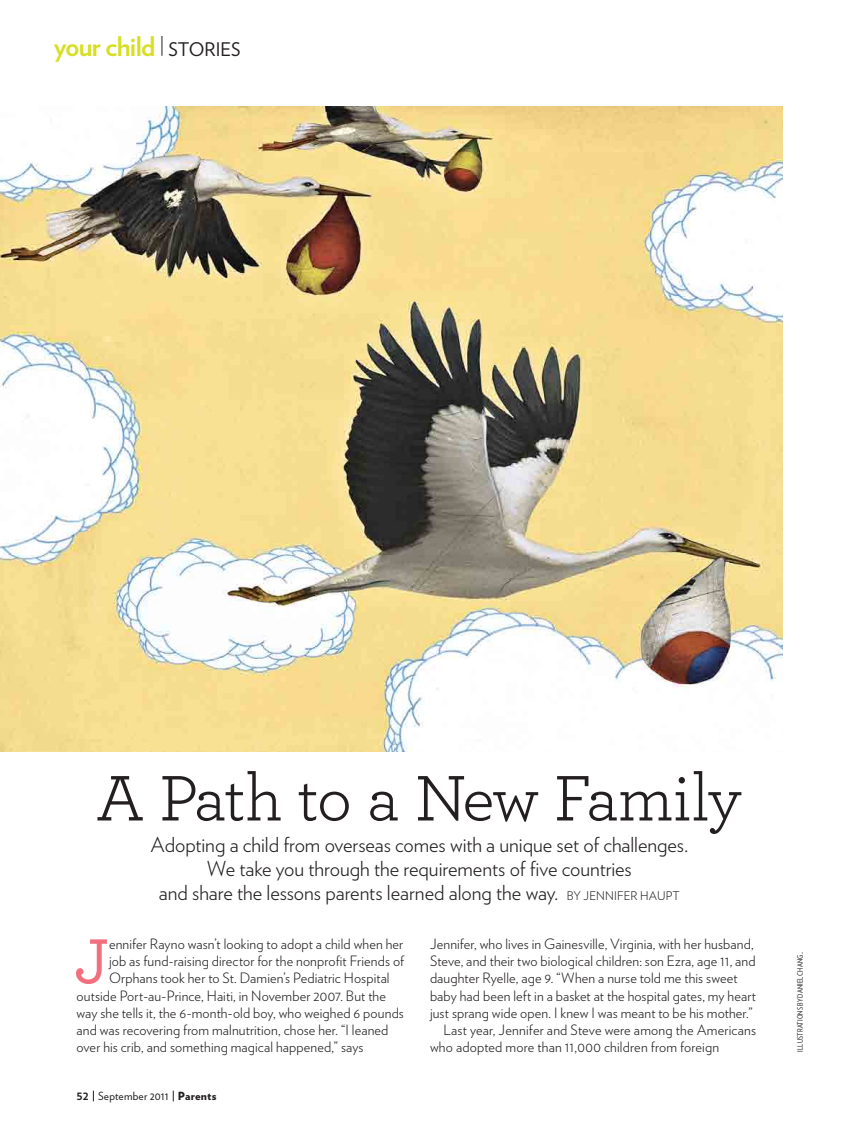
<style>
.page{position:relative;width:851px;height:1134px;background:#fff}
.page>*{position:absolute;margin:0;border:0;box-sizing:border-box;transform-origin:0 0}
.t1{font:67.5px "Archer";letter-spacing:-.03em;color:#231f20}
.t2{font:500 66.75px "Archer";color:#f1707f}
.t3{font:700 27px "Verlag";letter-spacing:-.025em;color:#d6df21}
.t4{font:300 20.7px/24px "Verlag";letter-spacing:-.005em;color:#231f20;text-align:center}
.t5{font:300 14.25px "Verlag";letter-spacing:.01em;color:#231f20}
.t6{font:11.25px "Verlag";letter-spacing:.02em;color:#231f20}
.t7{font:7.5px "Verlag Condensed";letter-spacing:.02em;color:#231f20}
.s1{font-weight:400;font-size:18.75px;color:#231f20}
.s2{font-size:12px}
.s3{font-weight:700;font-size:12.75px}
.s4{font-weight:900}
</style>
<div class="page">
<img style="left:0;top:106px;width:782px;height:646px">
<svg style="left:162px;top:36px;width:1px;height:20px"></svg>
<h3 class="t3" style="left:54px;top:25px;width:188px">your child <span class="s1">STORIES</span></h3>
<h1 class="t1" style="left:96px;top:752px;width:647px">A Path to a New Family</h1>
<h3 class="t4" style="left:151px;top:832px;width:539px">Adopting a child from overseas comes with a unique set of challenges.<br>We take you through the requirements of five countries<br>and share the lessons parents learned along the way. <span class="s2">BY JENNIFER HAUPT</span></h3>
<h2 class="t2" style="left:74px;top:913px;width:37px">J</h2>
<p class="t5" style="left:109px;top:933px;width:296px">ennifer Rayno wasn’t looking to adopt a child when her</p>
<p class="t5" style="left:109px;top:950px;width:296px">job as fund-raising director for the nonprofit Friends of</p>
<p class="t5" style="left:109px;top:968px;width:282px">Orphans took her to St. Damien’s Pediatric Hospital</p>
<p class="t5" style="left:77px;top:985px;width:311px">outside Port-au-Prince, Haiti, in November 2007. But the</p>
<p class="t5" style="left:77px;top:1002px;width:329px">way she tells it, the 6-month-old boy, who weighed 6 pounds</p>
<p class="t5" style="left:77px;top:1019px;width:313px">and was recovering from malnutrition, chose her. “I leaned</p>
<p class="t5" style="left:77px;top:1037px;width:288px">over his crib, and something magical happened,” says</p>
<p class="t6" style="left:76px;top:1088px;width:141px"><span class="s3">52</span> September 2011 <span class="s4">Parents</span></p>
<p class="t5" style="left:430px;top:933px;width:325px">Jennifer, who lives in Gainesville, Virginia, with her husband,</p>
<p class="t5" style="left:430px;top:950px;width:327px">Steve, and their two biological children: son Ezra, age 11, and</p>
<p class="t5" style="left:430px;top:968px;width:309px">daughter Ryelle, age 9. “When a nurse told me this sweet</p>
<p class="t5" style="left:430px;top:985px;width:327px">baby had been left in a basket at the hospital gates, my heart</p>
<p class="t5" style="left:430px;top:1002px;width:324px">just sprang wide open. I knew I was meant to be his mother.”</p>
<p class="t5" style="left:443px;top:1020px;width:314px">Last year, Jennifer and Steve were among the Americans</p>
<p class="t5" style="left:430px;top:1037px;width:291px">who adopted more than 11,000 children from foreign</p>
<p class="t7" style="left:795px;top:1052px;width:102px;rotate:-90deg">ILLUSTRATIONS BY DANIEL CHANG..</p>
</div>
